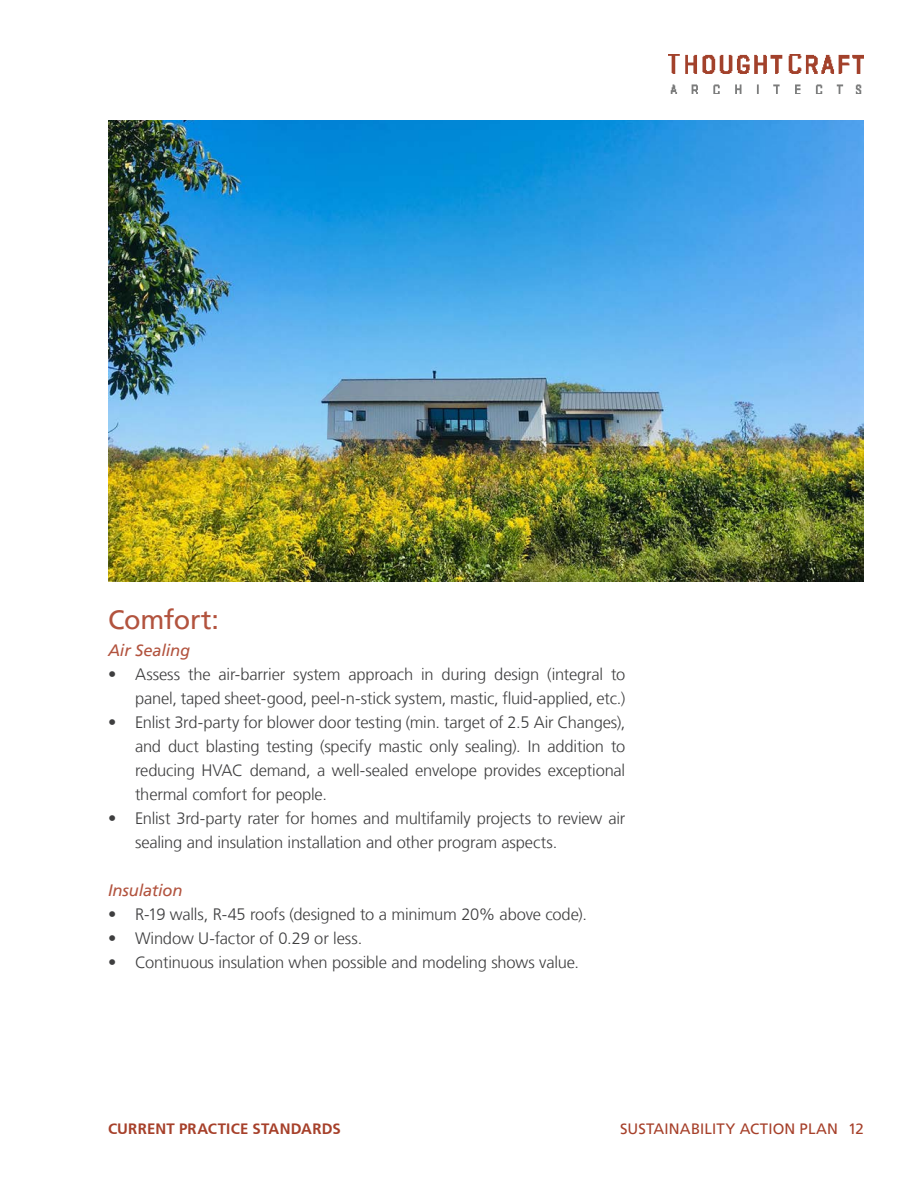
<style>
.page{position:relative;width:918px;height:1188px;background:#fff}
.page>*{position:absolute;margin:0;border:0;box-sizing:border-box;transform-origin:0 0}
.Body_copy{font:27px "Frutiger LT";letter-spacing:-.01em;color:#b2533e}
.t1{font:300 16.5px/24px "Frutiger LT";letter-spacing:-.01em;color:#3e3e3f;text-align:right}
.Body_copy-2{font:italic 16.5px "Frutiger LT";letter-spacing:-.01em;color:#b2533e}
.t2{font:15px "Frutiger LT";letter-spacing:.01em;color:#a6402a}
.Footer_Text{font:700 15px "Frutiger CE";letter-spacing:.01em;color:#a6402a}
</style>
<div class="page">
<img style="left:668px;top:54px;width:196px;height:39px">
<img style="left:108px;top:120px;width:756px;height:462px">
<p class="Body_copy" style="left:108px;top:604px;width:112px">Comfort:</p>
<p class="Body_copy-2" style="left:108px;top:641px;width:84px">Air Sealing</p>
<p class="t1" style="left:108px;top:663px;width:519px">• Assess the air-barrier system approach in during design (integral to panel, taped sheet-good, peel-n-stick system, mastic, fluid-applied, etc.)</p>
<p class="t1" style="left:135px;top:711px;width:492px;text-align:justify;text-indent:-27px">• Enlist 3rd-party for blower door testing (min. target of 2.5 Air Changes), and duct blasting testing (specify mastic only sealing). In addition to reducing HVAC demand, a well-sealed envelope provides exceptional thermal comfort for people.</p>
<p class="t1" style="left:135px;top:807px;width:492px;text-align:left;text-indent:-27px">• Enlist 3rd-party rater for homes and multifamily projects to review air sealing and insulation installation and other program aspects.</p>
<p class="Body_copy-2" style="left:108px;top:881px;width:76px">Insulation</p>
<p class="t1" style="left:108px;top:903px;width:480px">• R-19 walls, R-45 roofs (designed to a minimum 20% above code).</p>
<p class="t1" style="left:108px;top:927px;width:256px">• Window U-factor of 0.29 or less.</p>
<p class="t1" style="left:108px;top:951px;width:473px">• Continuous insulation when possible and modeling shows value.</p>
<p class="Footer_Text" style="left:108px;top:1120px;width:234px">CURRENT PRACTICE STANDARDS</p>
<p class="t2" style="left:620px;top:1120px;width:245px">SUSTAINABILITY ACTION PLAN 12</p>
</div>
